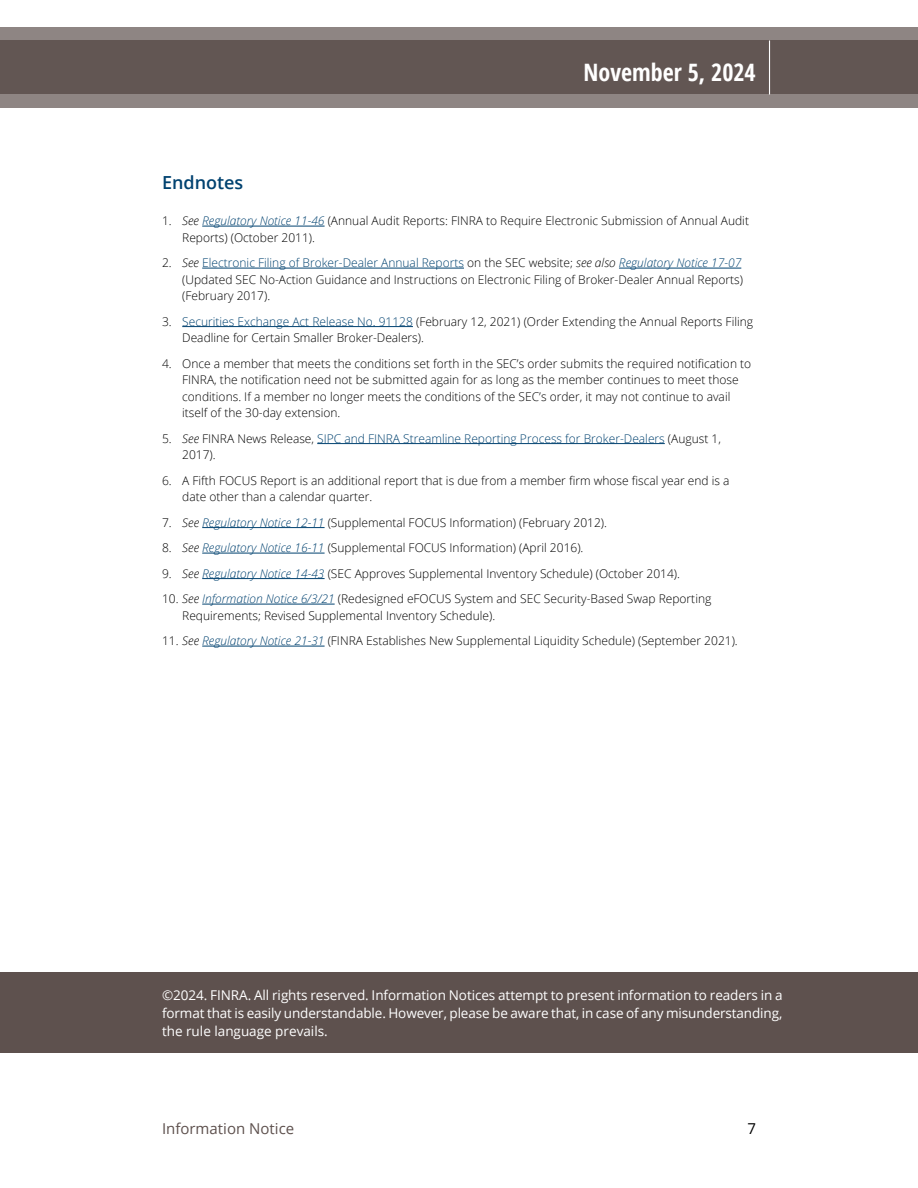
<style>
.page{position:relative;width:918px;height:1188px;background:#fff}
.page>*{position:absolute;margin:0;border:0;box-sizing:border-box;transform-origin:0 0}
.t1{font:700 condensed 24px "Open Sans";color:#fff}
.t2{font:600 18px "Open Sans";color:#004270}
.t3{font:15px "Open Sans";color:#5e514e}
.t4{font:15px "Open Sans";color:#000}
.t5{font:13.5px/18px "Open Sans";letter-spacing:-.01em;color:#fff;text-align:justify}
.t6{font:300 12px/16.5px "Open Sans";color:#000}
.t7{font:300 12px/16.5px "Open Sans";color:#004270}
.s1{font-style:italic}
.s2{font-style:italic;color:#004270}
.s3{color:#004270}
.s4{color:#000}
.s5{font-style:italic;color:#000}
</style>
<div class="page">
<hr style="left:202px;top:226px;width:123px;height:1px;background:#004270">
<hr style="left:202px;top:268px;width:262px;height:1px;background:#004270">
<hr style="left:619px;top:268px;width:122px;height:1px;background:#004270">
<hr style="left:182px;top:326px;width:231px;height:1px;background:#004270">
<hr style="left:317px;top:443px;width:348px;height:1px;background:#004270">
<hr style="left:202px;top:527px;width:123px;height:1px;background:#004270">
<hr style="left:202px;top:553px;width:123px;height:1px;background:#004270">
<hr style="left:202px;top:578px;width:123px;height:1px;background:#004270">
<hr style="left:202px;top:604px;width:133px;height:1px;background:#004270">
<hr style="left:202px;top:646px;width:123px;height:1px;background:#004270">
<div style="left:0;top:972px;width:918px;height:81px;background:#5e514e"></div>
<svg style="left:1px;top:27px;width:917px;height:81px;background:#706563"></svg>
<hr style="left:0;top:27px;width:1px;height:81px;background:#5e514e">
<hr style="left:769px;top:40px;width:1px;height:54px;background:#fff">
<h2 class="t2" style="left:162px;top:170px;width:83px">Endnotes</h2>
<h1 class="t1" style="left:584px;top:55px;width:174px">November 5, 2024</h1>
<p class="t6" style="left:182px;top:212px;width:568px;text-indent:-20px">1. <span class="s1">See</span> <span class="s2">Regulatory Notice 11-46</span> (Annual Audit Reports: FINRA to Require Electronic Submission of Annual Audit<br>Reports) (October 2011).</p>
<p class="t6" style="left:182px;top:254px;width:562px;text-indent:-20px">2. <span class="s1">See</span> <span class="s3">Electronic Filing of Broker-Dealer Annual Reports</span> on the SEC website; <span class="s1">see also</span> <span class="s2">Regulatory Notice 17-07 </span>(Updated SEC No-Action Guidance and Instructions on Electronic Filing of Broker-Dealer Annual Reports) (February 2017).</p>
<p class="t6" style="left:182px;top:313px;width:572px;text-indent:-20px">3. <span class="s3">Securities Exchange Act Release No. 91128</span> (February 12, 2021) (Order Extending the Annual Reports Filing<br>Deadline for Certain Smaller Broker-Dealers).</p>
<p class="t6" style="left:182px;top:355px;width:571px;text-indent:-20px">4. Once a member that meets the conditions set forth in the SEC’s order submits the required notification to FINRA, the notification need not be submitted again for as long as the member continues to meet those conditions. If a member no longer meets the conditions of the SEC’s order, it may not continue to avail itself of the 30-day extension.</p>
<p class="t7" style="left:182px;top:430px;width:540px;text-indent:-20px"><span class="s4">5.</span> <span class="s5">See</span> <span class="s4">FINRA News Release,</span> SIPC and FINRA Streamline Reporting Process for Broker-Dealers <span class="s4">(August 1,<br>2017).</span></p>
<p class="t6" style="left:182px;top:472px;width:549px;text-indent:-20px">6. A Fifth FOCUS Report is an additional report that is due from a member firm whose fiscal year end is a date other than a calendar quarter.</p>
<p class="t6" style="left:162px;top:514px;width:447px">7. <span class="s1">See</span> <span class="s2">Regulatory Notice 12-11</span> (Supplemental FOCUS Information) (February 2012).</p>
<p class="t6" style="left:162px;top:539px;width:423px">8. <span class="s1">See</span> <span class="s2">Regulatory Notice 16-11</span> (Supplemental FOCUS Information) (April 2016).</p>
<p class="t6" style="left:162px;top:565px;width:520px">9. <span class="s1">See</span> <span class="s2">Regulatory Notice 14-43</span> (SEC Approves Supplemental Inventory Schedule) (October 2014).</p>
<p class="t6" style="left:182px;top:590px;width:531px;text-indent:-20px">10. <span class="s1">See</span> <span class="s2">Information Notice 6/3/21</span> (Redesigned eFOCUS System and SEC Security-Based Swap Reporting<br>Requirements; Revised Supplemental Inventory Schedule).</p>
<p class="t6" style="left:162px;top:632px;width:577px">11. <span class="s1">See</span> <span class="s2">Regulatory Notice 21-31</span> (FINRA Establishes New Supplemental Liquidity Schedule) (September 2021).</p>
<p class="t5" style="left:162px;top:985px;width:622px">©2024. FINRA. All rights reserved. Information Notices attempt to present information to readers in a format that is easily understandable. However, please be aware that, in case of any misunderstanding, the rule language prevails.</p>
<p class="t3" style="left:162px;top:1118px;width:134px">Information Notice</p>
<p class="t4" style="left:747px;top:1118px;width:10px">7</p>
</div>
